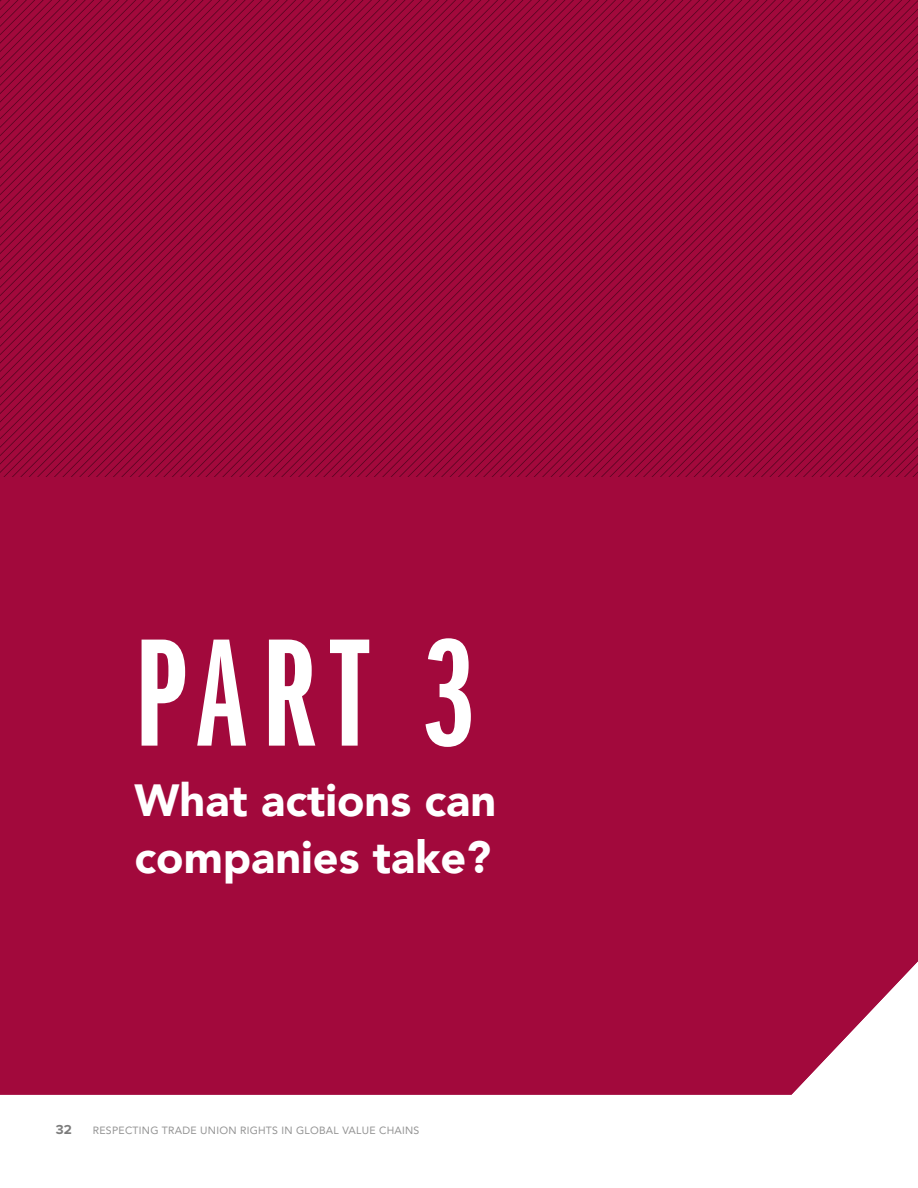
<style>
.page{position:relative;width:918px;height:1188px;background:#fff}
.page>*{position:absolute;margin:0;border:0;box-sizing:border-box;transform-origin:0 0}
.t1{font:159px "Franklin Gothic LT Pro Dm X Cm";color:#fff}
.t2{font:900 45px/57px "Avenir";color:#fff}
.t3{font:700 13.5px "Proxima Nova";color:#7c7c7c}
.t4{font:10.5px "Avenir";letter-spacing:.025em;color:#939393}
</style>
<div class="page">
<div style="left:0;top:477px;width:918px;height:618px;background:#a2093c"></div>
<svg style="left:0;top:0;width:918px;height:477px;fill:#a2093c"></svg>
<h1 class="t1" style="left:135px;top:607px;width:343px">PART 3</h1>
<h2 class="t2" style="left:135px;top:771px;width:363px">What actions can companies take?</h2>
<p class="t3" style="left:56px;top:1122px;width:18px">32</p>
<p class="t4" style="left:93px;top:1122px;width:328px">RESPECTING TRADE UNION RIGHTS IN GLOBAL VALUE CHAINS</p>
</div>
